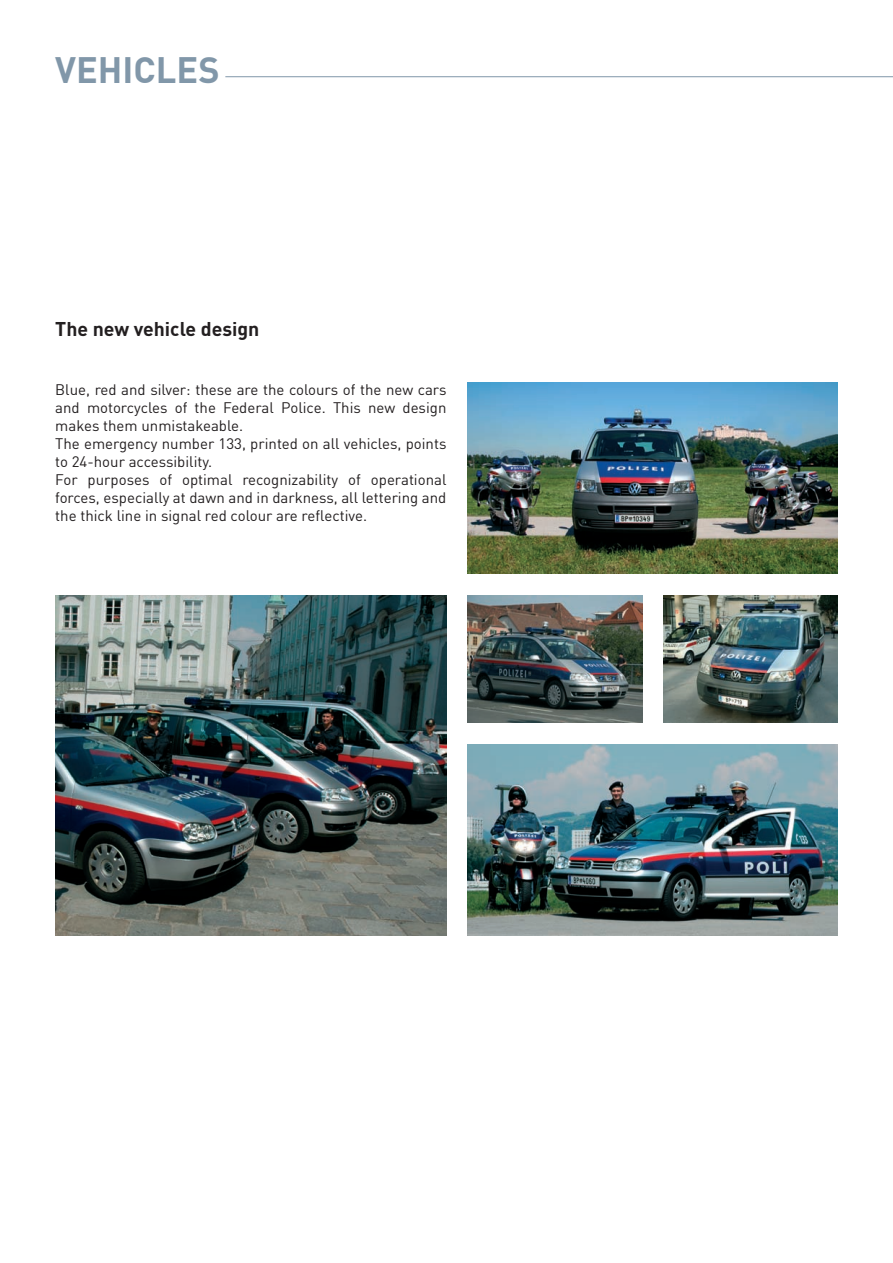
<style>
.page{position:relative;width:893px;height:1263px;background:#fff}
.page>*{position:absolute;margin:0;border:0;box-sizing:border-box;transform-origin:0 0}
.t1{font:700 36px "DIN";color:#8197a9}
.t2{font:700 19.5px "DIN";color:#231f20}
.t3{font:15px/18px "DIN";color:#231f20}
</style>
<div class="page">
<hr style="left:225px;top:76px;width:668px;height:1px;background:#8197a9">
<img style="left:55px;top:595px;width:391px;height:340px">
<img style="left:468px;top:744px;width:370px;height:191px">
<img style="left:468px;top:383px;width:370px;height:191px">
<img style="left:663px;top:595px;width:175px;height:128px">
<img style="left:468px;top:595px;width:174px;height:128px">
<p class="t1" style="left:55px;top:46px;width:166px">VEHICLES</p>
<p class="t2" style="left:55px;top:316px;width:206px">The new vehicle design</p>
<p class="t3" style="left:55px;top:380px;width:393px">Blue, red and silver: these are the colours of the new cars and motorcycles of the Federal Police. This new design makes them unmistakeable.<br>The emergency number 133, printed on all vehicles, points to 24-hour accessibility.<br>For purposes of optimal recognizability of operational forces, especially at dawn and in darkness, all lettering and the thick line in signal red colour are reflective.</p>
</div>
